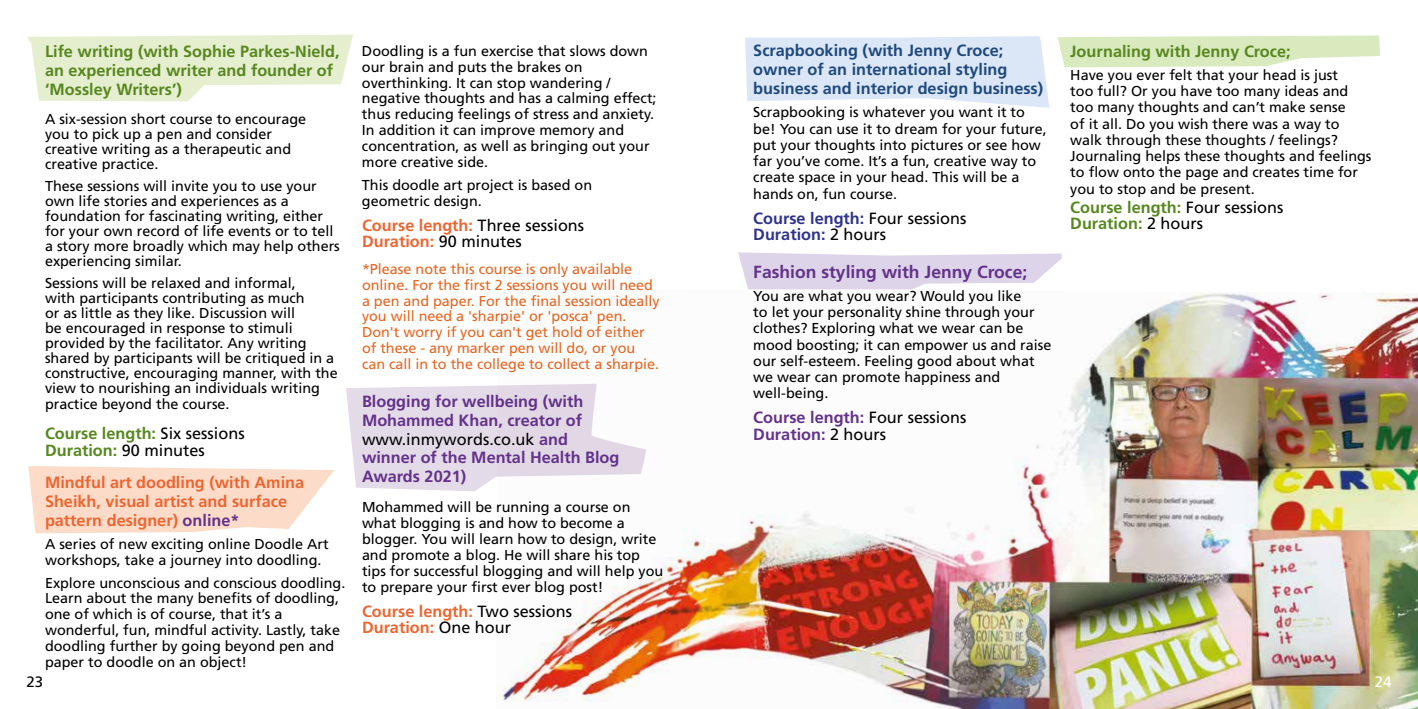
<style>
.page{position:relative;width:1418px;height:709px;background:#fff}
.page>*{position:absolute;margin:0;border:0;box-sizing:border-box;transform-origin:0 0}
.t1{font:700 17.5px "Frutiger LT Std";color:#63328a}
.t2{font:700 16.25px/18.8px "Frutiger LT Std";color:#57871f}
.t3{font:700 16.25px/18.8px "Frutiger LT Std";color:#ec6632}
.t4{font:700 16.25px/18.8px "Frutiger LT Std";color:#63328a}
.t5{font:700 16.25px/18.8px "Frutiger LT Std";color:#1f497d}
.t6{font:700 16.25px/16px "Frutiger LT Std";color:#2f348b}
.t7{font:15px "Frutiger LT Std";color:#000}
.t8{font:15px "Frutiger LT Std";color:#fff}
.t9{font:14.38px/16.2px "Frutiger LT Std";color:#000}
.t10{font:14.38px/15.9px "Frutiger LT Std";color:#e56622}
.s1{font-weight:400;color:#000}
.s2{color:#63328a}
.s3{font-weight:400;color:#010202}
</style>
<div class="page">
<img style="left:496px;top:289px;width:921px;height:420px">
<svg style="left:28px;top:466px;width:306px;height:67px;background:#fce0d0"></svg>
<svg style="left:1057px;top:35px;width:323px;height:32px;background:#deedc7"></svg>
<svg style="left:27px;top:34px;width:326px;height:67px"></svg>
<svg style="left:745px;top:36px;width:304px;height:72px;background:#dfeaf7"></svg>
<svg style="left:738px;top:252px;width:323px;height:37px"></svg>
<svg style="left:346px;top:384px;width:300px;height:107px"></svg>
<p class="t2" style="left:45px;top:42px;width:296px">Life writing (with Sophie Parkes-Nield, an experienced writer and founder of ‘Mossley Writers’)</p>
<p class="t9" style="left:45px;top:111px;width:263px;line-height:15px">A six-session short course to encourage you to pick up a pen and consider creative writing as a therapeutic and creative practice.</p>
<p class="t9" style="left:45px;top:178px;width:296px;line-height:15px">These sessions will invite you to use your own life stories and experiences as a foundation for fascinating writing, either for your own record of life events or to tell a story more broadly which may help others experiencing similar.</p>
<p class="t9" style="left:45px;top:275px;width:294px;line-height:15.1px">Sessions will be relaxed and informal,<br>with participants contributing as much<br>or as little as they like. Discussion will<br>be encouraged in response to stimuli provided by the facilitator. Any writing shared by participants will be critiqued in a constructive, encouraging manner, with the view to nourishing an individuals writing practice beyond the course.</p>
<p class="t2" style="left:45px;top:426px;width:201px;line-height:16px">Course length: <span class="s1">Six sessions<br></span>Duration: <span class="s1">90 minutes</span></p>
<p class="t3" style="left:45px;top:473px;width:261px">Mindful art doodling (with Amina<br>Sheikh, visual artist and surface pattern designer) <span class="s2">online*</span></p>
<p class="t9" style="left:45px;top:536px;width:285px">A series of new exciting online Doodle Art workshops, take a journey into doodling.</p>
<p class="t9" style="left:45px;top:575px;width:302px;line-height:15.8px">Explore unconscious and conscious doodling.<br>Learn about the many benefits of doodling, one of which is of course, that it’s a wonderful, fun, mindful activity. Lastly, take doodling further by going beyond pen and paper to doodle on an object!</p>
<p class="t9" style="left:362px;top:43px;width:296px;line-height:15.9px">Doodling is a fun exercise that slows down our brain and puts the brakes on overthinking. It can stop wandering / negative thoughts and has a calming effect; thus reducing feelings of stress and anxiety.<br>In addition it can improve memory and concentration, as well as bringing out your more creative side.</p>
<p class="t9" style="left:362px;top:177px;width:232px">This doodle art project is based on geometric design.</p>
<p class="t3" style="left:362px;top:218px;width:224px;line-height:16px">Course length: <span class="s1">Three sessions<br></span>Duration: <span class="s1">90 minutes</span></p>
<p class="t10" style="left:362px;top:261px;width:299px">*Please note this course is only available online. For the first 2 sessions you will need a pen and paper. For the final session ideally you will need a 'sharpie' or 'posca' pen.<br>Don't worry if you can't get hold of either of these - any marker pen will do, or you can call in to the college to collect a sharpie.</p>
<p class="t4" style="left:362px;top:392px;width:259px">Blogging for wellbeing (with<br>Mohammed Khan, creator of <span class="s3">www.inmywords.co.uk</span> and winner of the Mental Health Blog<br>Awards 2021)</p>
<p class="t9" style="left:362px;top:499px;width:303px">Mohammed will be running a course on what blogging is and how to become a blogger. You will learn how to design, write and promote a blog. He will share his top tips for successful blogging and will help you to prepare your first ever blog post!</p>
<p class="t3" style="left:362px;top:603px;width:212px;line-height:16px">Course length: <span class="s1">Two sessions<br></span>Duration: <span class="s1">One hour</span></p>
<p class="t5" style="left:753px;top:42px;width:291px">Scrapbooking (with Jenny Croce; owner of an international styling business and interior design business)</p>
<p class="t9" style="left:753px;top:104px;width:295px">Scrapbooking is whatever you want it to be! You can use it to dream for your future, put your thoughts into pictures or see how far you’ve come. It’s a fun, creative way to create space in your head. This will be a hands on, fun course.</p>
<p class="t6" style="left:753px;top:210px;width:215px">Course length: <span class="s1">Four sessions<br></span>Duration: <span class="s1">2 hours</span></p>
<p class="t1" style="left:753px;top:261px;width:275px">Fashion styling with Jenny Croce;</p>
<p class="t9" style="left:753px;top:288px;width:299px">You are what you wear? Would you like<br>to let your personality shine through your clothes? Exploring what we wear can be mood boosting; it can empower us and raise our self-esteem. Feeling good about what we wear can promote happiness and well-being.</p>
<p class="t4" style="left:753px;top:410px;width:215px;line-height:16px">Course length: <span class="s1">Four sessions<br></span>Duration: <span class="s1">2 hours</span></p>
<p class="t2" style="left:1070px;top:42px;width:222px">Journaling with Jenny Croce;</p>
<p class="t9" style="left:1070px;top:67px;width:303px">Have you ever felt that your head is just<br>too full? Or you have too many ideas and too many thoughts and can’t make sense<br>of it all. Do you wish there was a way to walk through these thoughts / feelings?<br>Journaling helps these thoughts and feelings to flow onto the page and creates time for you to stop and be present.</p>
<p class="t2" style="left:1070px;top:200px;width:215px;line-height:16px">Course length: <span class="s1">Four sessions<br></span>Duration: <span class="s1">2 hours</span></p>
<p class="t7" style="left:27px;top:673px;width:18px">23</p>
<p class="t8" style="left:1374px;top:673px;width:18px">24</p>
</div>
